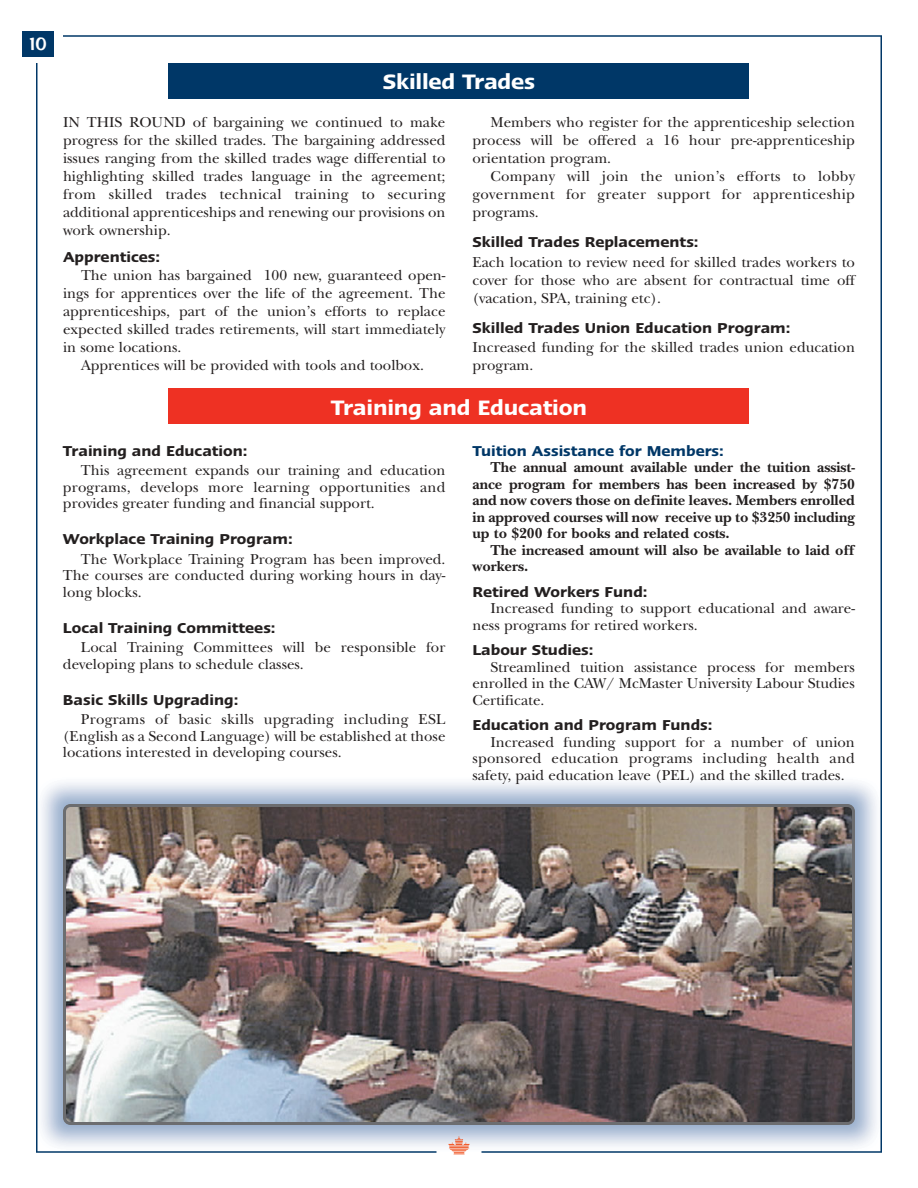
<style>
.page{position:relative;width:918px;height:1188px;background:#fff}
.page>*{position:absolute;margin:0;border:0;box-sizing:border-box;transform-origin:0 0}
.t1{font:600 24px "Linotype Ergo";letter-spacing:-.01em;color:#fff}
.t2{font:18px "Impress BT";color:#fff}
.t3{font:600 16.5px "Linotype Ergo";color:#231f1f}
.t4{font:600 16.5px "Linotype Ergo";color:#003767}
.t5{font:15px/18px "New Baskerville";color:#231f1f;text-align:justify}
.t6{font:700 15px/16.5px "New Baskerville";color:#231f1f;text-align:justify}
</style>
<div class="page">
<hr style="left:482px;top:1151px;width:400px;height:2px;background:#003767">
<hr style="left:36px;top:1151px;width:400px;height:2px;background:#003767">
<hr style="left:36px;top:63px;width:2px;height:1089px;background:#003767">
<hr style="left:880px;top:36px;width:2px;height:1116px;background:#003767">
<hr style="left:63px;top:35px;width:819px;height:2px;background:#003767">
<div style="left:22px;top:32px;width:32px;height:25px;background:#003767"></div>
<svg style="left:448px;top:1136px;width:22px;height:18px"></svg>
<div style="left:169px;top:63px;width:580px;height:36px;background:#003767"></div>
<div style="left:169px;top:388px;width:580px;height:36px;background:#ee3123"></div>
<img style="left:63px;top:804px;width:792px;height:321px">
<p class="t2" style="left:30px;top:38px;width:19px">10</p>
<h1 class="t1" style="left:383px;top:72px;width:154px">Skilled Trades</h1>
<p class="t5" style="left:63px;top:115px;width:384px">IN THIS ROUND of bargaining we continued to make progress for the skilled trades. The bargaining addressed issues ranging from the skilled trades wage differential to highlighting skilled trades language in the agreement; from skilled trades technical training to securing additional apprenticeships and renewing our provisions on work ownership.</p>
<p class="t3" style="left:63px;top:250px;width:99px">Apprentices:</p>
<p class="t5" style="left:63px;top:268px;width:384px;text-indent:18px">The union has bargained 100 new, guaranteed open&shy;ings for apprentices over the life of the agreement. The apprenticeships, part of the union’s efforts to replace expected skilled trades retirements, will start immediately in some locations.</p>
<p class="t5" style="left:81px;top:358px;width:345px">Apprentices will be provided with tools and toolbox.</p>
<p class="t5" style="left:473px;top:115px;width:384px;text-indent:18px">Members who register for the apprenticeship selection process will be offered a 16 hour pre-apprenticeship orientation program.</p>
<p class="t5" style="left:473px;top:169px;width:384px;text-indent:18px">Company will join the union’s efforts to lobby government for greater support for apprenticeship programs.</p>
<p class="t3" style="left:472px;top:235px;width:228px">Skilled Trades Replacements:</p>
<p class="t5" style="left:472px;top:255px;width:384px">Each location to review need for skilled trades workers to cover for those who are absent for contractual time off (vacation, SPA, training etc).</p>
<p class="t3" style="left:472px;top:321px;width:319px">Skilled Trades Union Education Program:</p>
<p class="t5" style="left:472px;top:340px;width:384px">Increased funding for the skilled trades union education program.</p>
<h1 class="t1" style="left:331px;top:398px;width:258px">Training and Education</h1>
<p class="t3" style="left:63px;top:444px;width:186px">Training and Education:</p>
<p class="t5" style="left:63px;top:464px;width:384px;line-height:16.5px;text-indent:18px">This agreement expands our training and education programs, develops more learning opportunities and provides greater funding and financial support.</p>
<p class="t3" style="left:63px;top:532px;width:231px">Workplace Training Program:</p>
<p class="t5" style="left:63px;top:552px;width:384px;line-height:16.5px;text-indent:18px">The Workplace Training Program has been improved.<br>The courses are conducted during working hours in day&shy;long blocks.</p>
<p class="t3" style="left:63px;top:621px;width:214px">Local Training Committees:</p>
<p class="t5" style="left:63px;top:641px;width:384px;line-height:16.5px;text-indent:18px">Local Training Committees will be responsible for developing plans to schedule classes.</p>
<p class="t3" style="left:63px;top:693px;width:177px">Basic Skills Upgrading:</p>
<p class="t5" style="left:63px;top:713px;width:384px;line-height:16.5px;text-indent:18px">Programs of basic skills upgrading including ESL (English as a Second Language) will be established at those locations interested in developing courses.</p>
<p class="t4" style="left:472px;top:444px;width:253px">Tuition Assistance for Members:</p>
<p class="t6" style="left:472px;top:461px;width:384px;text-indent:18px">The annual amount available under the tuition assist&shy;ance program for members has been increased by $750 and now covers those on definite leaves. Members enrolled in approved courses will now receive up to $3250 including up to $200 for books and related costs.</p>
<p class="t6" style="left:472px;top:543px;width:384px;text-indent:18px">The increased amount will also be available to laid off workers.</p>
<p class="t3" style="left:472px;top:585px;width:177px">Retired Workers Fund:</p>
<p class="t5" style="left:472px;top:602px;width:384px;line-height:16.5px;text-indent:18px">Increased funding to support educational and aware&shy;ness programs for retired workers.</p>
<p class="t3" style="left:472px;top:643px;width:123px">Labour Studies:</p>
<p class="t5" style="left:472px;top:660px;width:384px;line-height:16.5px;text-indent:18px">Streamlined tuition assistance process for members enrolled in the CAW/ McMaster University Labour Studies Certificate.</p>
<p class="t3" style="left:472px;top:718px;width:242px">Education and Program Funds:</p>
<p class="t5" style="left:472px;top:735px;width:384px;line-height:16.5px;text-indent:18px">Increased funding support for a number of union sponsored education programs including health and safety, paid education leave (PEL) and the skilled trades.</p>
</div>
